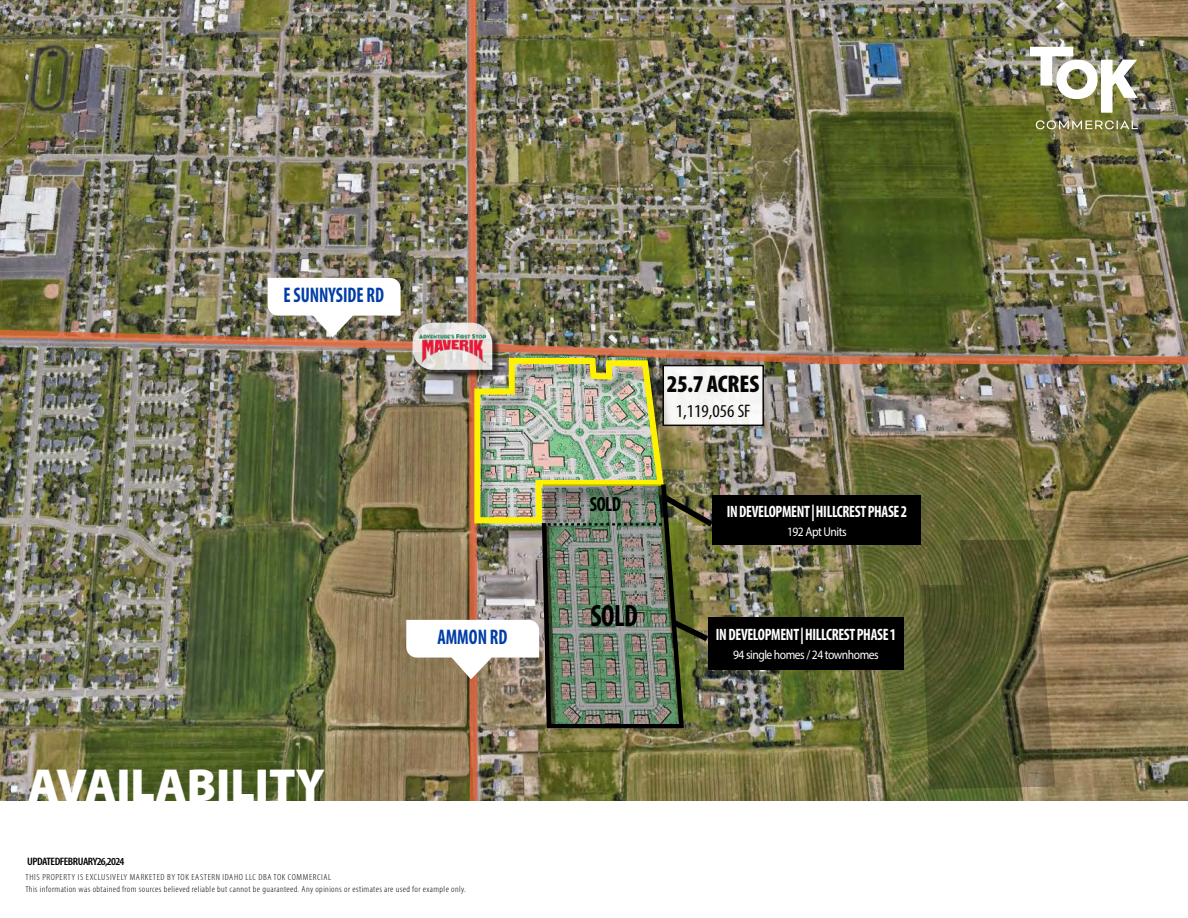
<style>
.page{position:relative;width:1188px;height:918px;background:#fff}
.page>*{position:absolute;margin:0;border:0;box-sizing:border-box;transform-origin:0 0}
.t1{font:900 46.5px "Myriad Pro";color:#fff}
.t2{font:700 condensed 30.9px "Myriad Pro";color:#000;scale:.9 1}
.t3{font:900 condensed 24.3px "Myriad Pro";color:#000}
.t4{font:700 condensed 21.15px "Myriad Pro";color:#003da6;scale:.86 1}
.t5{font:700 condensed 20.55px "Myriad Pro";color:#000;scale:.9 1}
.t6{font:condensed 18.15px "Myriad Pro";color:#000;scale:1.05 1}
.t7{font:700 condensed 16.5px "Myriad Pro";letter-spacing:-.02em;color:#fff;scale:.9 1}
.t8{font:12.9px "Myriad Pro";letter-spacing:-.04em;color:#fff;scale:.9 1}
.t9{font:600 condensed 10.8px "Myriad Pro";letter-spacing:-.035em;color:#000;scale:1.11 1}
.t10{font:300 condensed 8.85px/11.9px "Myriad Pro";letter-spacing:.04em;color:#000;scale:1.11 1}
</style>
<div class="page">
<img style="left:0;top:0;width:1188px;height:801px">
<div style="left:713px;top:495px;width:208px;height:50px;background:#000"></div>
<div style="left:708px;top:617px;width:196px;height:53px;background:#000"></div>
<svg style="left:921px;top:540px;width:134px;height:249px;background:#585a30"></svg>
<div style="left:663px;top:366px;width:100px;height:59px;background:#f6f6f4"></div>
<div style="left:662px;top:365px;width:102px;height:61px;border:2px solid #000"></div>
<img style="left:0;top:328px;width:1188px;height:38px">
<svg style="left:469px;top:0;width:8px;height:278px;background:#d1724f"></svg>
<img style="left:268px;top:278px;width:451px;height:523px">
<svg style="left:1036px;top:120px;width:102px;height:9px"></svg>
<img style="left:1030px;top:47px;width:108px;height:66px">
<h3 class="t4" style="left:284px;top:282px;width:118px">E SUNNYSIDE RD</h3>
<h1 class="t1" style="left:28px;top:754px;width:299px">AVAILABILITY</h1>
<h3 class="t4" style="left:437px;top:624px;width:83px">AMMON RD</h3>
<p class="t9" style="left:27px;top:855px;width:89px">UPDATED FEBRUARY 26, 2024</p>
<p class="t10" style="left:26px;top:871px;width:398px">THIS PROPERTY IS EXCLUSIVELY MARKETED BY TOK EASTERN IDAHO LLC DBA TOK COMMERCIAL<br>This information was obtained from sources believed reliable but cannot be guaranteed. Any opinions or estimates are used for example only.</p>
<h3 class="t3" style="left:667px;top:368px;width:94px">25.7 ACRES</h3>
<h3 class="t6" style="left:676px;top:400px;width:73px">1,119,056 SF</h3>
<h3 class="t5" style="left:590px;top:491px;width:36px">SOLD</h3>
<h2 class="t2" style="left:591px;top:596px;width:54px">SOLD</h2>
<h3 class="t7" style="left:727px;top:502px;width:202px">IN DEVELOPMENT | HILLCREST PHASE 2</h3>
<h3 class="t8" style="left:787px;top:523px;width:68px">192 Apt Units</h3>
<h3 class="t7" style="left:716px;top:625px;width:202px">IN DEVELOPMENT | HILLCREST PHASE 1</h3>
<h3 class="t8" style="left:733px;top:646px;width:163px">94 single homes / 24 townhomes</h3>
</div>
